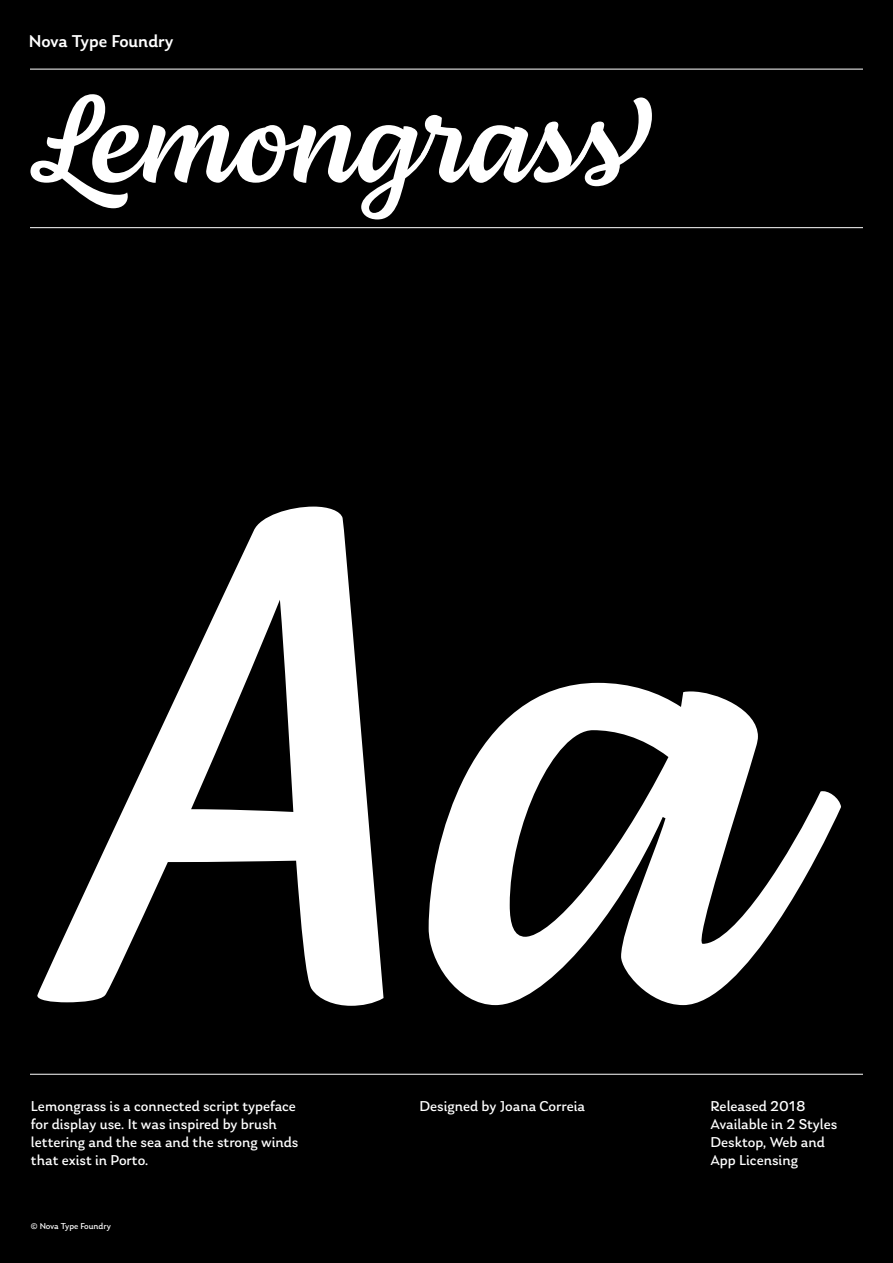
<style>
.page{position:relative;width:893px;height:1263px;background:#000}
.page>*{position:absolute;margin:0;border:0;box-sizing:border-box;transform-origin:0 0}
.t1{font:705px "Lemongrass Caps";color:#fff}
.t2{font:126px "Lemongrass Script";color:#fff}
.t3{font:500 18px "Laca";color:#fff}
.t4{font:15px/18px "Laca";color:#fff}
.t5{font:9px "Laca";color:#fff}
.s1{font-family:"Lemongrass Script"}
</style>
<div class="page">
<hr style="left:30px;top:1074px;width:833px;height:1px;background:#fff">
<hr style="left:30px;top:69px;width:833px;height:1px;background:#fff">
<hr style="left:30px;top:227px;width:833px;height:1px;background:#fff">
<p class="t3" style="left:29px;top:30px;width:146px">Nova Type Foundry</p>
<h2 class="t2" style="left:29px;top:64px;width:623px">Lemongrass</h2>
<h1 class="t1" style="left:46px;top:329px;width:735px">A<span class="s1">a</span></h1>
<p class="t4" style="left:31px;top:1097px;width:269px">Lemongrass is a connected script typeface for display use. It was inspired by brush lettering and the sea and the strong winds that exist in Porto.</p>
<p class="t4" style="left:419px;top:1097px;width:167px">Designed by Joana Correia</p>
<p class="t4" style="left:710px;top:1097px;width:128px">Released 2018<br>Available in 2 Styles<br>Desktop, Web and<br>App Licensing</p>
<p class="t5" style="left:31px;top:1221px;width:81px">© Nova Type Foundry</p>
</div>
